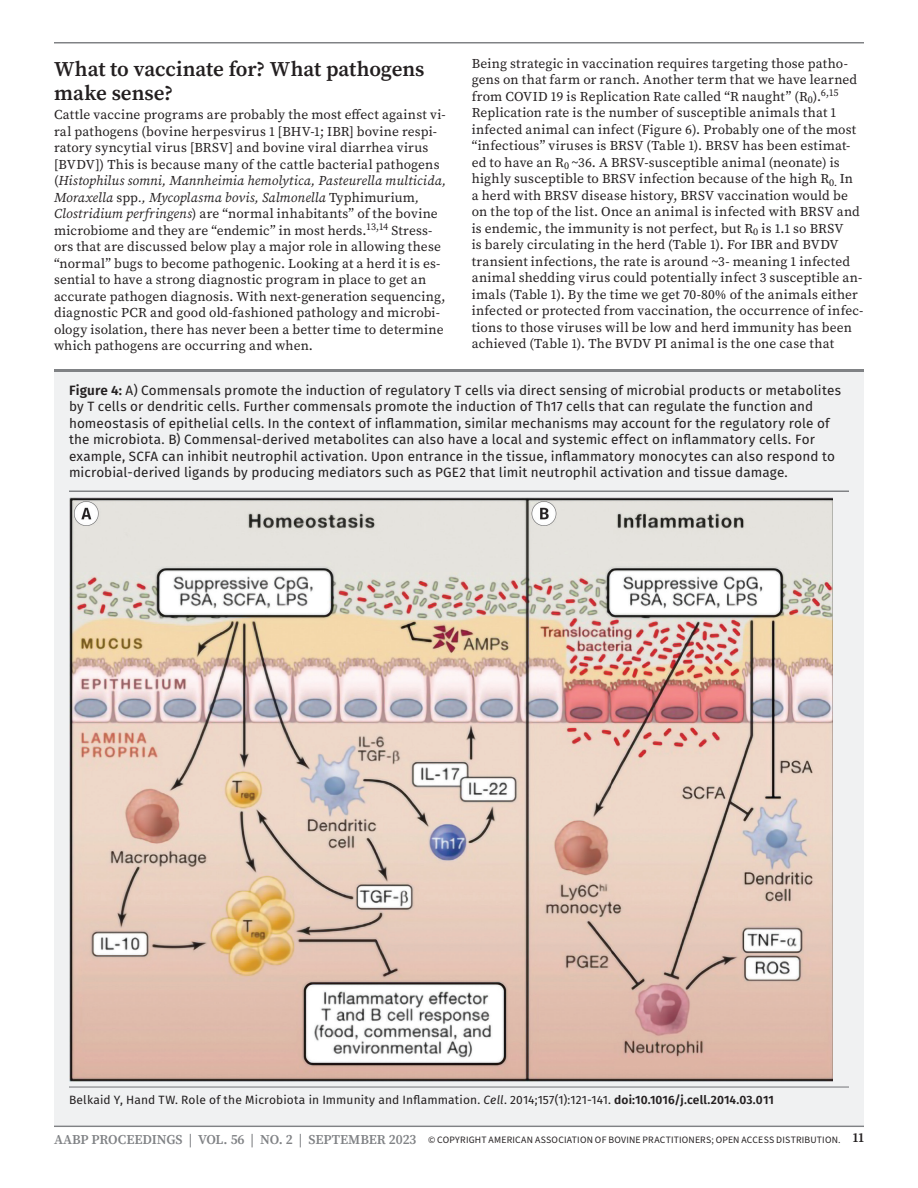
<style>
.page{position:relative;width:918px;height:1188px;background:#fff}
.page>*{position:absolute;margin:0;border:0;box-sizing:border-box;transform-origin:0 0}
.Heading_1{font:600 21px/24px "Source Serif Pro";letter-spacing:-.005em;color:#231f20}
.t1{font:13.5px/16.5px "Source Serif Pro";letter-spacing:.01em;color:#231f20}
.FT1_Figure_Table_CaptionAbove{font:13.5px/16.5px "Fira Sans";letter-spacing:.01em;color:#231f20}
.FT3_Figure_Table_Notes_Hanging{font:12px "Fira Sans";letter-spacing:.01em;color:#231f20}
.t2{font:9.75px "Source Sans 3";letter-spacing:.02em;color:#231f20}
.s1{font-style:italic}
.s2{font-weight:600}
.s3{font-family:"Source Serif Pro";font-weight:600;font-size:13.5px;color:#808285}
.s4{font-family:"Source Serif Pro";font-weight:600;font-size:13.5px}
</style>
<div class="page">
<hr style="left:54px;top:42px;width:810px;height:2px;background:#808285">
<hr style="left:54px;top:1126px;width:810px;height:1px;background:#808285">
<div style="left:54px;top:369px;width:810px;height:756px;background:#f0f1f2"></div>
<hr style="left:54px;top:369px;width:810px;height:3px;background:#808285">
<hr style="left:69px;top:490px;width:780px;height:2px;background:#808285">
<hr style="left:69px;top:1086px;width:780px;height:2px;background:#808285">
<img style="left:69px;top:498px;width:763px;height:584px">
<h1 class="Heading_1" style="left:54px;top:57px;width:372px">What to vaccinate for? What pathogens make sense?</h1>
<p class="t1" style="left:54px;top:107px;width:394px">Cattle vaccine programs are probably the most effect against vi&shy;ral pathogens (bovine herpesvirus 1 [BHV-1; IBR] bovine respi&shy;ratory syncytial virus [BRSV] and bovine viral diarrhea virus [BVDV]) This is because many of the cattle bacterial pathogens (<span class="s1">Histophilus somni, Mannheimia hemolytica, Pasteurella multicida, Moraxella</span> spp<span class="s1">., Mycoplasma bovis, Salmonella</span> Typhimurium<span class="s1">, Clostridium perfringens</span>) are “normal inhabitants” of the bovine microbiome and they are “endemic” in most herds.<sup>13,14</sup> Stress&shy;ors that are discussed below play a major role in allowing these “normal” bugs to become pathogenic. Looking at a herd it is es&shy;sential to have a strong diagnostic program in place to get an accurate pathogen diagnosis. With next-generation sequencing, diagnostic PCR and good old-fashioned pathology and microbi&shy;ology isolation, there has never been a better time to determine which pathogens are occurring and when.</p>
<p class="t1" style="left:472px;top:55px;width:393px">Being strategic in vaccination requires targeting those patho&shy;gens on that farm or ranch. Another term that we have learned from COVID 19 is Replication Rate called “R naught” (R<sub>0</sub>).<sup>6,15<br></sup>Replication rate is the number of susceptible animals that 1 infected animal can infect (Figure 6). Probably one of the most “infectious” viruses is BRSV (Table 1). BRSV has been estimat&shy;ed to have an R<sub>0</sub> ~36. A BRSV-susceptible animal (neonate) is highly susceptible to BRSV infection because of the high R<sub>0.</sub> In<br>a herd with BRSV disease history, BRSV vaccination would be on the top of the list. Once an animal is infected with BRSV and is endemic, the immunity is not perfect, but R<sub>0</sub> is 1.1 so BRSV<br>is barely circulating in the herd (Table 1). For IBR and BVDV transient infections, the rate is around ~3- meaning 1 infected animal shedding virus could potentially infect 3 susceptible an&shy;imals (Table 1). By the time we get 70-80% of the animals either infected or protected from vaccination, the occurrence of infec&shy;tions to those viruses will be low and herd immunity has been achieved (Table 1). The BVDV PI animal is the one case that</p>
<p class="FT1_Figure_Table_CaptionAbove" style="left:69px;top:381px;width:774px"><span class="s2">Figure 4:</span> A) Commensals promote the induction of regulatory T cells via direct sensing of microbial products or metabolites by T cells or dendritic cells. Further commensals promote the induction of Th17 cells that can regulate the function and homeostasis of epithelial cells. In the context of inflammation, similar mechanisms may account for the regulatory role of the microbiota. B) Commensal-derived metabolites can also have a local and systemic effect on inflammatory cells. For example, SCFA can inhibit neutrophil activation. Upon entrance in the tissue, inflammatory monocytes can also respond to microbial-derived ligands by producing mediators such as PGE2 that limit neutrophil activation and tissue damage.</p>
<p class="FT3_Figure_Table_Notes_Hanging" style="left:69px;top:1091px;width:706px">Belkaid Y, Hand TW. Role of the Microbiota in Immunity and Inflammation. <span class="s1">Cell</span>. 2014;157(1):121-141. <span class="s2">doi:10.1016/j.cell.2014.03.011</span></p>
<p class="t2" style="left:54px;top:1133px;width:811px"><span class="s3">AABP PROCEEDINGS | VOL. 56 | NO. 2 | SEPTEMBER 2023</span> © COPYRIGHT AMERICAN ASSOCIATION OF BOVINE PRACTITIONERS; OPEN ACCESS DISTRIBUTION. <span class="s4">11</span></p>
</div>
